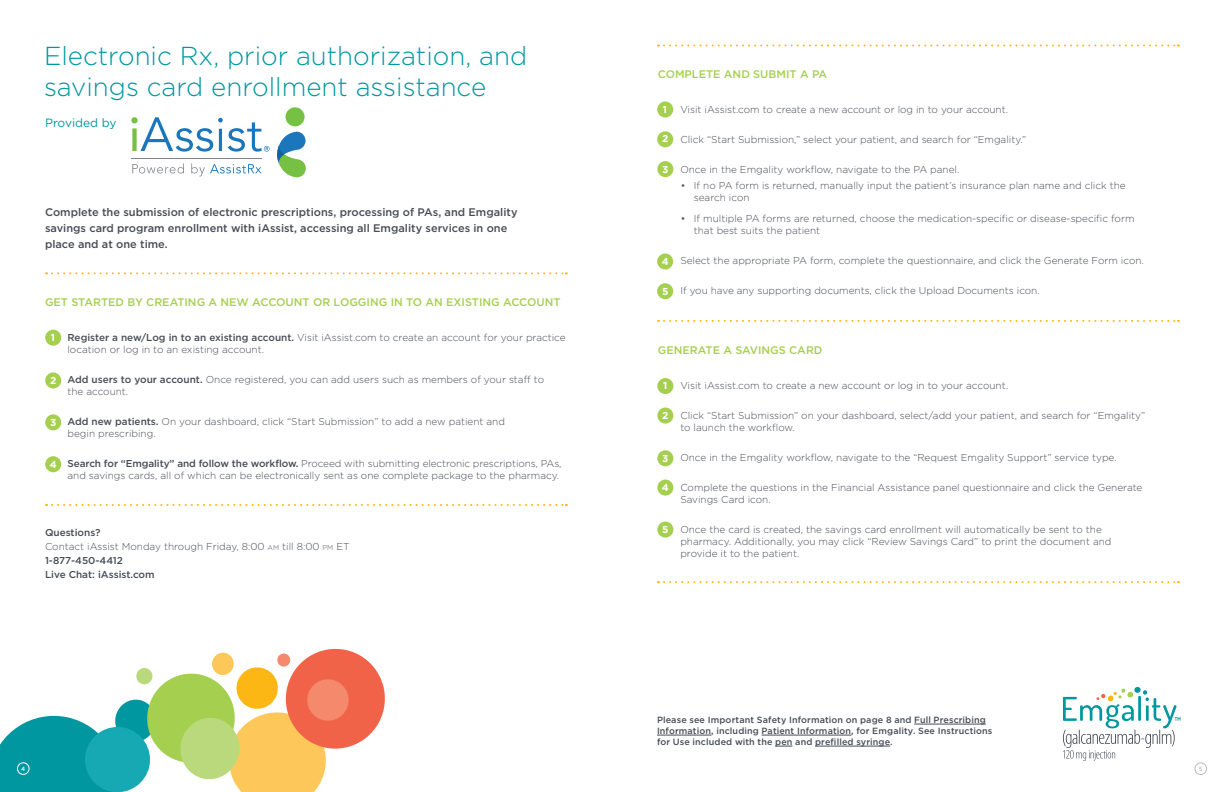
<style>
.page{position:relative;width:1224px;height:792px;background:#fff}
.page>*{position:absolute;margin:0;border:0;box-sizing:border-box;transform-origin:0 0}
.HEadline{font:300 26px/31.2px "Gotham";color:#0097a0}
.Eyebrow{font:12px "Gotham";color:#0097a0}
.Body{font:500 11px/16px "Gotham";color:#474c55}
.Body-2{font:500 11px "Gotham";color:#a5cf4f}
.Numbered_list{font:500 11px "Gotham";color:#a5cf4f}
.inVentiv_Default_Sty{font:700 10.1px "Gotham";color:#fff}
.Numbered_list-2{font:300 10px/12px "Gotham";color:#474c55}
.Body-3{font:300 10px "Gotham";color:#474c55}
.Body-4{font:500 10px "Gotham";color:#474c55}
.Directional{font:500 9px/11px "Gotham";letter-spacing:.015em;color:#474c55}
.t1{font:500 6px "Gotham";color:#fff}
.t2{font:500 6px "Gotham";color:#babcc3}
.s1{font-weight:500}
.s2{font-size:7px}
</style>
<div class="page">
<svg style="left:1063px;top:687px;width:118px;height:74px"></svg>
<svg style="left:0;top:648px;width:385px;height:144px"></svg>
<div style="left:17px;top:763px;width:12px;height:12px;border:1px solid #fff;border-radius:50%"></div>
<div style="left:1195px;top:763px;width:12px;height:12px;border:1px solid #babcc3;border-radius:50%"></div>
<div style="left:286px;top:107px;width:19px;height:19px;background:#76c044;border-radius:50%"></div>
<svg style="left:277px;top:132px;width:29px;height:45px"></svg>
<hr style="left:131px;top:158px;width:131px;height:1px;background:#80848a">
<svg style="left:132px;top:163px;width:52px;height:10px"></svg>
<svg style="left:191px;top:163px;width:70px;height:13px"></svg>
<svg style="left:131px;top:117px;width:139px;height:35px"></svg>
<svg style="left:46px;top:272px;width:521px;height:2px"></svg>
<svg style="left:658px;top:44px;width:521px;height:2px"></svg>
<svg style="left:658px;top:320px;width:521px;height:2px"></svg>
<svg style="left:658px;top:581px;width:521px;height:2px"></svg>
<svg style="left:46px;top:504px;width:521px;height:2px"></svg>
<div style="left:657px;top:378px;width:16px;height:16px;background:#a5cf4f;border-radius:50%"></div>
<div style="left:657px;top:408px;width:16px;height:16px;background:#a5cf4f;border-radius:50%"></div>
<div style="left:657px;top:450px;width:16px;height:16px;background:#a5cf4f;border-radius:50%"></div>
<div style="left:657px;top:480px;width:16px;height:16px;background:#a5cf4f;border-radius:50%"></div>
<div style="left:657px;top:522px;width:16px;height:16px;background:#a5cf4f;border-radius:50%"></div>
<div style="left:45px;top:330px;width:16px;height:16px;background:#a5cf4f;border-radius:50%"></div>
<div style="left:657px;top:101px;width:16px;height:17px;background:#a5cf4f;border-radius:50%"></div>
<div style="left:45px;top:372px;width:16px;height:17px;background:#a5cf4f;border-radius:50%"></div>
<div style="left:657px;top:131px;width:16px;height:16px;background:#a5cf4f;border-radius:50%"></div>
<div style="left:657px;top:161px;width:16px;height:16px;background:#a5cf4f;border-radius:50%"></div>
<div style="left:45px;top:414px;width:16px;height:16px;background:#a5cf4f;border-radius:50%"></div>
<div style="left:657px;top:253px;width:16px;height:17px;background:#a5cf4f;border-radius:50%"></div>
<div style="left:45px;top:456px;width:16px;height:16px;background:#a5cf4f;border-radius:50%"></div>
<div style="left:657px;top:283px;width:16px;height:16px;background:#a5cf4f;border-radius:50%"></div>
<hr style="left:914px;top:724px;width:72px;height:1px;background:#474c55">
<hr style="left:657px;top:735px;width:54px;height:1px;background:#474c55">
<hr style="left:762px;top:735px;width:89px;height:1px;background:#474c55">
<svg style="left:775px;top:746px;width:18px;height:1px"></svg>
<hr style="left:815px;top:746px;width:75px;height:1px;background:#474c55">
<p class="HEadline" style="left:44px;top:40px;width:485px">Electronic Rx, prior authorization, and savings card enrollment assistance</p>
<p class="Eyebrow" style="left:45px;top:115px;width:73px">Provided by</p>
<p class="Body" style="left:45px;top:204px;width:474px">Complete the submission of electronic prescriptions, processing of PAs, and Emgality savings card program enrollment with iAssist, accessing all Emgality services in one place and at one time.</p>
<p class="Body-2" style="left:45px;top:295px;width:517px">GET STARTED BY CREATING A NEW ACCOUNT OR LOGGING IN TO AN EXISTING ACCOUNT</p>
<p class="Numbered_list-2" style="left:68px;top:331px;width:500px"><span class="s1">Register a new/Log in to an existing account.</span> Visit iAssist.com to create an account for your practice location or log in to an existing account.</p>
<p class="Numbered_list-2" style="left:68px;top:373px;width:478px"><span class="s1">Add users to your account.</span> Once registered, you can add users such as members of your staff to the account.</p>
<p class="Numbered_list-2" style="left:68px;top:415px;width:439px"><span class="s1">Add new patients.</span> On your dashboard, click “Start Submission” to add a new patient and begin prescribing.</p>
<p class="Numbered_list-2" style="left:68px;top:457px;width:496px"><span class="s1">Search for “Emgality” and follow the workflow.</span> Proceed with submitting electronic prescriptions, PAs, and savings cards, all of which can be electronically sent as one complete package to the pharmacy.</p>
<p class="inVentiv_Default_Sty" style="left:51px;top:331px;width:6px">1</p>
<p class="inVentiv_Default_Sty" style="left:50px;top:373px;width:8px">2</p>
<p class="inVentiv_Default_Sty" style="left:50px;top:416px;width:8px">3</p>
<p class="inVentiv_Default_Sty" style="left:50px;top:458px;width:8px">4</p>
<p class="Body-4" style="left:45px;top:526px;width:57px">Questions?</p>
<p class="Body-3" style="left:45px;top:540px;width:306px">Contact iAssist Monday through Friday, 8:00 <span class="s2">AM</span> till 8:00 <span class="s2">PM</span> ET</p>
<p class="Body-4" style="left:45px;top:554px;width:80px">1-877-450-4412</p>
<p class="Body-4" style="left:45px;top:568px;width:111px">Live Chat: iAssist.com</p>
<p class="Body-2" style="left:658px;top:67px;width:171px">COMPLETE AND SUBMIT A PA</p>
<p class="Numbered_list-2" style="left:680px;top:103px;width:329px">Visit iAssist.com to create a new account or log in to your account.</p>
<p class="Numbered_list-2" style="left:680px;top:133px;width:348px">Click “Start Submission,” select your patient, and search for “Emgality.”</p>
<p class="Numbered_list-2" style="left:680px;top:163px;width:281px">Once in the Emgality workflow, navigate to the PA panel.</p>
<p class="Numbered_list-2" style="left:694px;top:179px;width:433px;text-indent:-13px">• If no PA form is returned, manually input the patient’s insurance plan name and click the search icon</p>
<p class="Numbered_list-2" style="left:694px;top:212px;width:442px;text-indent:-13px">• If multiple PA forms are returned, choose the medication-specific or disease-specific form that best suits the patient</p>
<p class="Numbered_list-2" style="left:680px;top:254px;width:465px">Select the appropriate PA form, complete the questionnaire, and click the Generate Form icon.</p>
<p class="Numbered_list-2" style="left:680px;top:284px;width:361px">If you have any supporting documents, click the Upload Documents icon.</p>
<p class="inVentiv_Default_Sty" style="left:663px;top:103px;width:6px">1</p>
<p class="inVentiv_Default_Sty" style="left:662px;top:132px;width:8px">2</p>
<p class="inVentiv_Default_Sty" style="left:662px;top:163px;width:8px">3</p>
<p class="inVentiv_Default_Sty" style="left:662px;top:255px;width:8px">4</p>
<p class="inVentiv_Default_Sty" style="left:662px;top:285px;width:8px">5</p>
<p class="Numbered_list" style="left:658px;top:343px;width:166px">GENERATE A SAVINGS CARD</p>
<p class="Numbered_list-2" style="left:680px;top:379px;width:329px">Visit iAssist.com to create a new account or log in to your account.</p>
<p class="Numbered_list-2" style="left:680px;top:409px;width:466px">Click “Start Submission” on your dashboard, select/add your patient, and search for “Emgality” to launch the workflow.</p>
<p class="Numbered_list-2" style="left:680px;top:451px;width:438px">Once in the Emgality workflow, navigate to the “Request Emgality Support” service type.</p>
<p class="Numbered_list-2" style="left:680px;top:481px;width:464px">Complete the questions in the Financial Assistance panel questionnaire and click the Generate<br>Savings Card icon.</p>
<p class="Numbered_list-2" style="left:680px;top:523px;width:433px">Once the card is created, the savings card enrollment will automatically be sent to the pharmacy. Additionally, you may click “Review Savings Card” to print the document and provide it to the patient.</p>
<p class="inVentiv_Default_Sty" style="left:663px;top:379px;width:6px">1</p>
<p class="inVentiv_Default_Sty" style="left:662px;top:409px;width:8px">2</p>
<p class="inVentiv_Default_Sty" style="left:662px;top:451px;width:8px">3</p>
<p class="inVentiv_Default_Sty" style="left:662px;top:481px;width:8px">4</p>
<p class="inVentiv_Default_Sty" style="left:662px;top:523px;width:8px">5</p>
<p class="Directional" style="left:657px;top:714px;width:337px">Please see Important Safety Information on page 8 and Full Prescribing<br>Information, including Patient Information, for Emgality. See Instructions for Use included with the pen and prefilled syringe.</p>
<p class="t1" style="left:21px;top:765px;width:6px">4</p>
<p class="t2" style="left:1199px;top:765px;width:5px">5</p>
</div>
